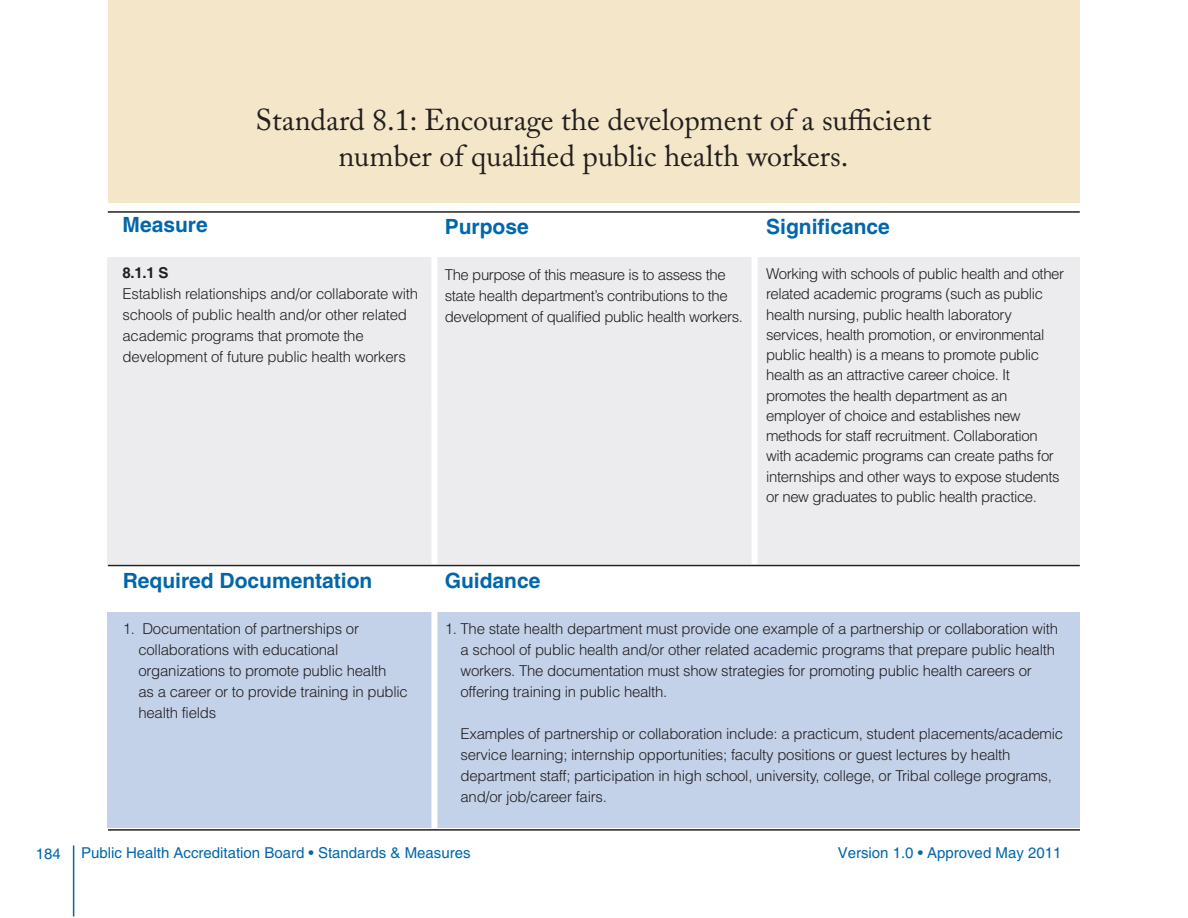
<style>
.page{position:relative;width:1188px;height:918px;background:#fff}
.page>*{position:absolute;margin:0;border:0;box-sizing:border-box;transform-origin:0 0}
.t1{font:30px/36px "Adobe Caslon Pro";color:#231f20;text-align:center}
.t2{font:700 21px "Helvetica";color:#0067aa}
.t3{font:300 15px/21px "Helvetica LT Std";letter-spacing:-.015em;color:#231f20}
.t4{font:15px "Helvetica";color:#0067aa}
.s1{font-family:"Helvetica";font-weight:700}
</style>
<div class="page">
<hr style="left:73px;top:846px;width:1px;height:70px;background:#0067aa">
<div style="left:108px;top:0;width:972px;height:203px;background:#f4e7c9"></div>
<div style="left:108px;top:257px;width:972px;height:306px;background:#ececee"></div>
<div style="left:108px;top:612px;width:972px;height:216px;background:#c3d2e9"></div>
<div style="left:431px;top:207px;width:6px;height:626px;background:#fff"></div>
<div style="left:752px;top:208px;width:6px;height:373px;background:#fff"></div>
<hr style="left:108px;top:211px;width:972px;height:2px;background:#231f20">
<hr style="left:108px;top:829px;width:972px;height:2px;background:#231f20">
<hr style="left:108px;top:565px;width:972px;height:1px;background:#231f20">
<p class="t1" style="left:255px;top:105px;width:677px">standard 8.1: encourage the development of a sufficient number of qualified public health workers.</p>
<p class="t2" style="left:123px;top:212px;width:87px">Measure</p>
<p class="t3" style="left:123px;top:264px;width:297px"><span class="s1">8.1.1 S<br></span>Establish relationships and/or collaborate with schools of public health and/or other related academic programs that promote the development of future public health workers</p>
<p class="t2" style="left:123px;top:569px;width:251px">Required Documentation</p>
<p class="t3" style="left:138px;top:620px;width:271px;text-indent:-16px">1. Documentation of partnerships or collaborations with educational organizations to promote public health<br>as a career or to provide training in public health fields</p>
<p class="t2" style="left:445px;top:214px;width:86px">Purpose</p>
<p class="t3" style="left:445px;top:265px;width:300px">The purpose of this measure is to assess the state health department’s contributions to the development of qualified public health workers.</p>
<p class="t2" style="left:766px;top:214px;width:125px">Significance</p>
<p class="t3" style="left:766px;top:265px;width:300px;line-height:20.2px">Working with schools of public health and other related academic programs (such as public health nursing, public health laboratory services, health promotion, or environmental public health) is a means to promote public health as an attractive career choice. It promotes the health department as an employer of choice and establishes new methods for staff recruitment. Collaboration with academic programs can create paths for internships and other ways to expose students or new graduates to public health practice.</p>
<p class="t2" style="left:445px;top:569px;width:97px">Guidance</p>
<p class="t3" style="left:461px;top:620px;width:599px;text-indent:-16px">1. The state health department must provide one example of a partnership or collaboration with a school of public health and/or other related academic programs that prepare public health workers. The documentation must show strategies for promoting public health careers or offering training in public health.</p>
<p class="t3" style="left:461px;top:725px;width:604px">Examples of partnership or collaboration include: a practicum, student placements/academic service learning; internship opportunities; faculty positions or guest lectures by health department staff; participation in high school, university, college, or Tribal college programs, and/or job/career fairs.</p>
<p class="t4" style="left:36px;top:845px;width:27px">184</p>
<p class="t4" style="left:81px;top:844px;width:391px">Public Health Accreditation Board • Standards &amp; Measures</p>
<p class="t4" style="left:838px;top:844px;width:225px">Version 1.0 • Approved May 2011</p>
</div>
